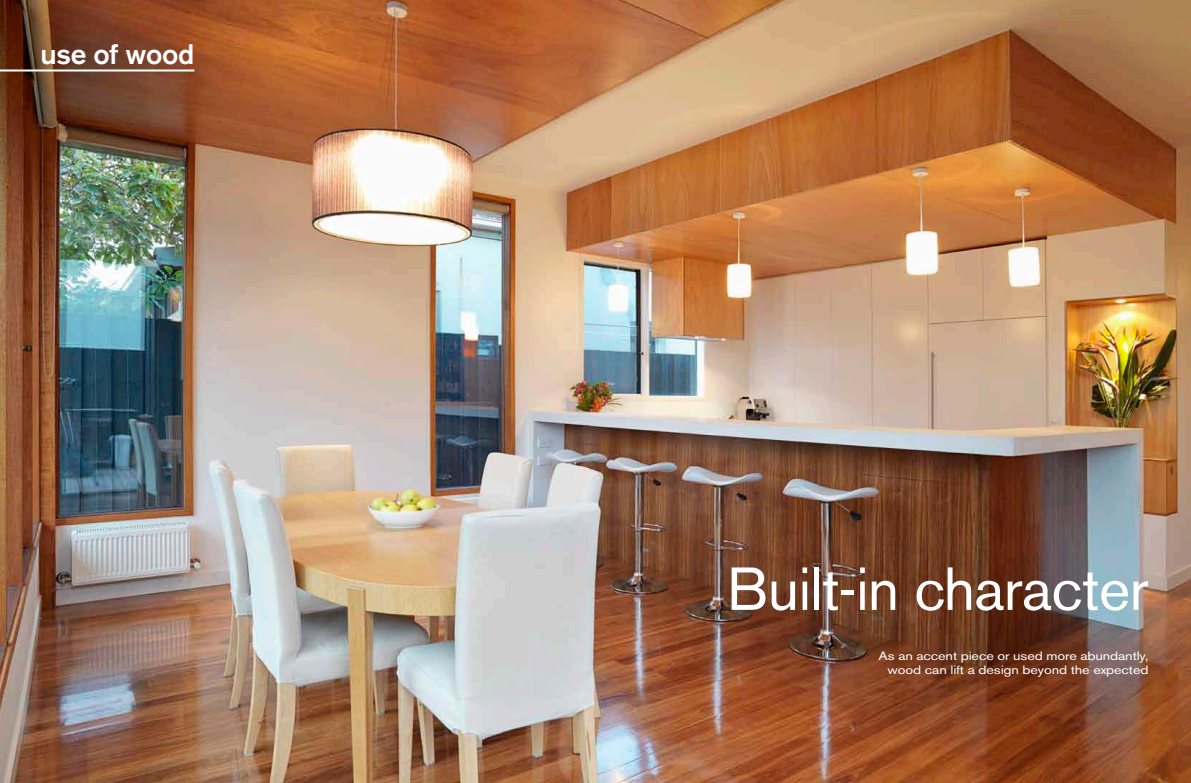
<style>
.page{position:relative;width:1191px;height:783px;background:#fff}
.page>*{position:absolute;margin:0;border:0;box-sizing:border-box;transform-origin:0 0}
.t1{font:60px "Akzidenz Grotesk BE";letter-spacing:-.01em;color:#fff}
.t2{font:500 28px "Akzidenz Grotesk BE";letter-spacing:-.01em;color:#fff}
.t3{font:12px/14px "Akzidenz Grotesk BE";letter-spacing:-.01em;color:#fff;text-align:right;scale:1.2 1}
</style>
<div class="page">
<img style="left:0;top:0;width:1191px;height:782px">
<hr style="left:0;top:69px;width:194px;height:2px;background:#fff">
<h2 class="t2" style="left:40px;top:37px;width:156px">use of wood</h2>
<h1 class="t1" style="left:727px;top:553px;width:423px">Built-in character</h1>
<p class="t3" style="left:878px;top:648px;width:226px">As an accent piece or used more abundantly, wood can lift a design beyond the expected</p>
</div>
